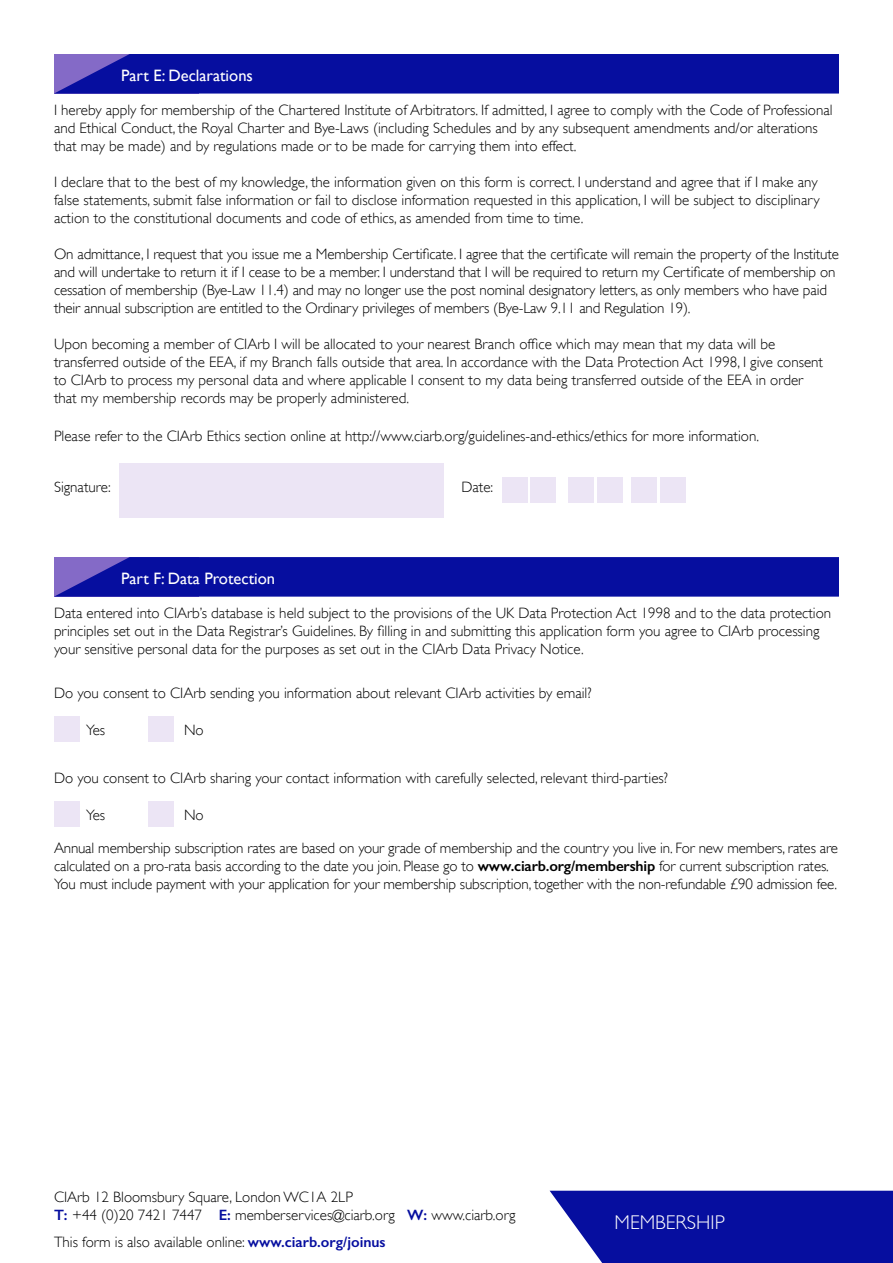
<style>
.page{position:relative;width:893px;height:1263px;background:#fff}
.page>*{position:absolute;margin:0;border:0;box-sizing:border-box;transform-origin:0 0}
.t1{font:300 19.8px "Gill Sans";color:#fff}
.t2{font:16.5px "Gill Sans";color:#fff}
.t3{font:300 15px/18px "Gill Sans";color:#000}
.s1{font-weight:600}
.s2{font-weight:600;color:#060e9f}
</style>
<div class="page">
<svg style="left:54px;top:54px;width:785px;height:40px;background:#0e14a1"></svg>
<svg style="left:54px;top:557px;width:785px;height:40px;background:#0e14a1"></svg>
<svg style="left:550px;top:1191px;width:343px;height:72px;background:#1820a6"></svg>
<div style="left:119px;top:463px;width:324px;height:55px;background:#ece5f5"></div>
<div style="left:502px;top:477px;width:25px;height:26px;background:#ece5f5"></div>
<div style="left:568px;top:477px;width:25px;height:26px;background:#ece5f5"></div>
<div style="left:632px;top:477px;width:25px;height:26px;background:#ece5f5"></div>
<div style="left:531px;top:477px;width:25px;height:26px;background:#ece5f5"></div>
<div style="left:597px;top:477px;width:25px;height:26px;background:#ece5f5"></div>
<div style="left:661px;top:477px;width:25px;height:26px;background:#ece5f5"></div>
<div style="left:54px;top:716px;width:26px;height:26px;background:#ece5f5"></div>
<div style="left:54px;top:801px;width:26px;height:26px;background:#ece5f5"></div>
<div style="left:148px;top:716px;width:25px;height:26px;background:#ece5f5"></div>
<div style="left:148px;top:801px;width:25px;height:26px;background:#ece5f5"></div>
<p class="t2" style="left:121px;top:65px;width:133px">Part E: Declarations</p>
<p class="t3" style="left:54px;top:101px;width:780px">I hereby apply for membership of the Chartered Institute of Arbitrators. If admitted, I agree to comply with the Code of Professional and Ethical Conduct, the Royal Charter and Bye-Laws (including Schedules and by any subsequent amendments and/or alterations that may be made) and by regulations made or to be made for carrying them into effect.</p>
<p class="t3" style="left:54px;top:173px;width:767px">I declare that to the best of my knowledge, the information given on this form is correct. I understand and agree that if I make any false statements, submit false information or fail to disclose information requested in this application, I will be subject to disciplinary action to the constitutional documents and code of ethics, as amended from time to time.</p>
<p class="t3" style="left:54px;top:245px;width:786px">On admittance, I request that you issue me a Membership Certificate. I agree that the certificate will remain the property of the Institute and will undertake to return it if I cease to be a member. I understand that I will be required to return my Certificate of membership on cessation of membership (Bye-Law 11.4) and may no longer use the post nominal designatory letters, as only members who have paid their annual subscription are entitled to the Ordinary privileges of members (Bye-Law 9.11 and Regulation 19).</p>
<p class="t3" style="left:54px;top:335px;width:771px">Upon becoming a member of CIArb I will be allocated to your nearest Branch office which may mean that my data will be transferred outside of the EEA, if my Branch falls outside that area. In accordance with the Data Protection Act 1998, I give consent to CIArb to process my personal data and where applicable I consent to my data being transferred outside of the EEA in order that my membership records may be properly administered.</p>
<p class="t3" style="left:54px;top:427px;width:706px">Please refer to the CIArb Ethics section online at http://www.ciarb.org/guidelines-and-ethics/ethics for more information.</p>
<p class="t3" style="left:54px;top:478px;width:58px">Signature:</p>
<p class="t3" style="left:461px;top:478px;width:33px">Date:</p>
<p class="t2" style="left:121px;top:568px;width:155px">Part F: Data Protection</p>
<p class="t3" style="left:54px;top:604px;width:779px">Data entered into CIArb’s database is held subject to the provisions of the UK Data Protection Act 1998 and to the data protection principles set out in the Data Registrar’s Guidelines. By filling in and submitting this application form you agree to CIArb processing your sensitive personal data for the purposes as set out in the CIArb Data Privacy Notice.</p>
<p class="t3" style="left:54px;top:684px;width:539px">Do you consent to CIArb sending you information about relevant CIArb activities by email?</p>
<p class="t3" style="left:86px;top:721px;width:21px">Yes</p>
<p class="t3" style="left:184px;top:721px;width:21px">No</p>
<p class="t3" style="left:54px;top:769px;width:615px">Do you consent to CIArb sharing your contact information with carefully selected, relevant third-parties?</p>
<p class="t3" style="left:86px;top:806px;width:21px">Yes</p>
<p class="t3" style="left:184px;top:806px;width:21px">No</p>
<p class="t3" style="left:54px;top:839px;width:786px">Annual membership subscription rates are based on your grade of membership and the country you live in. For new members, rates are calculated on a pro-rata basis according to the date you join. Please go to <span class="s1">www.ciarb.org/membership</span> for current subscription rates.<br>You must include payment with your application for your membership subscription, together with the non-refundable £90 admission fee.</p>
<p class="t3" style="left:54px;top:1188px;width:463px">CIArb 12 Bloomsbury Square, London WC1A 2LP<br><span class="s2">T:</span> +44 (0)20 7421 7447 <span class="s2">E:</span> memberservices@ciarb.org <span class="s2">W:</span> www.ciarb.org</p>
<p class="t3" style="left:54px;top:1232px;width:333px">This form is also available online: <span class="s2">www.ciarb.org/joinus</span></p>
<h1 class="t1" style="left:615px;top:1211px;width:112px">MEMBERSHIP</h1>
</div>
